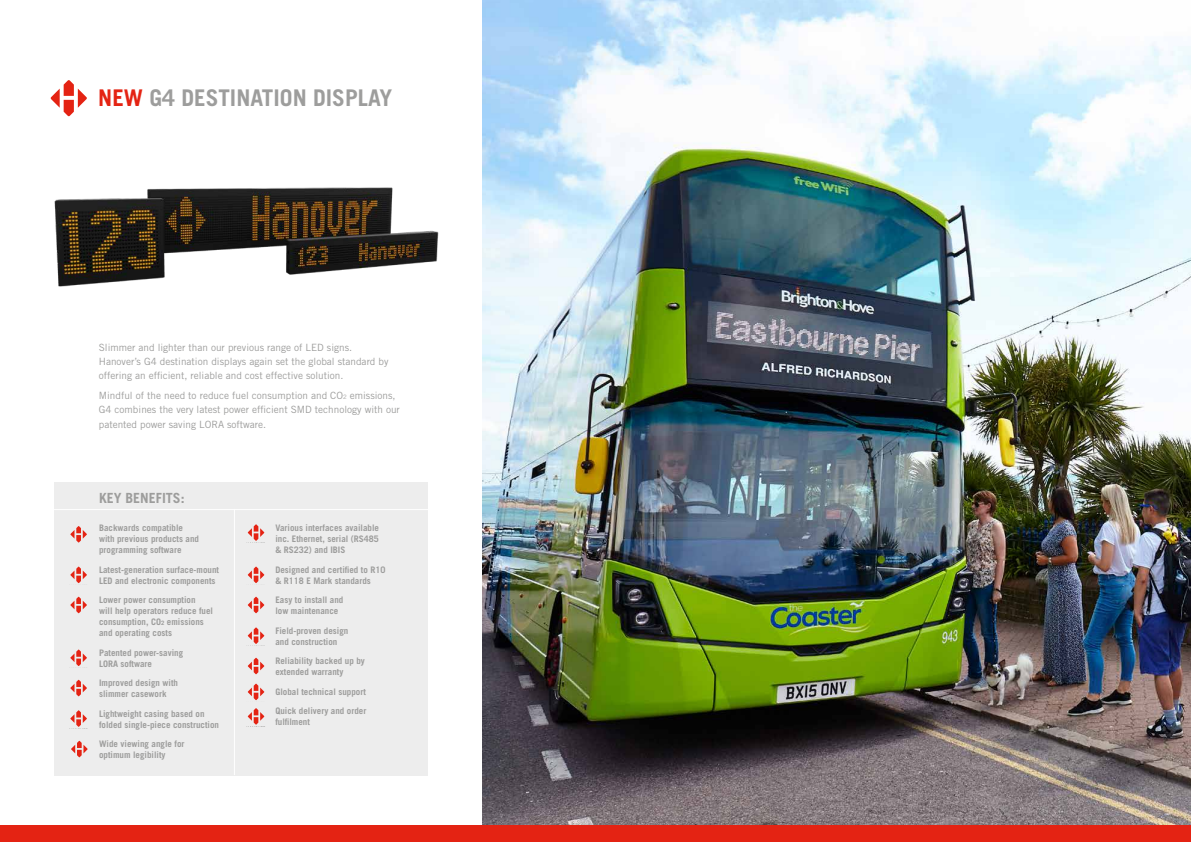
<style>
.page{position:relative;width:1191px;height:842px;background:#fff}
.page>*{position:absolute;margin:0;border:0;box-sizing:border-box;transform-origin:0 0}
.t1{font:700 23px "Trade Gothic";color:#9d9d9c}
.t2{font:700 14px "Trade Gothic";color:#9d9d9c}
.t3{font:10px/14px "Trade Gothic";color:#9d9d9c}
.t4{font:700 9px/11px "Trade Gothic";color:#9d9d9c}
.s1{color:#e42313}
.s2{font-size:6px}
</style>
<div class="page">
<img style="left:482px;top:0;width:709px;height:826px">
<img style="left:54px;top:187px;width:385px;height:100px">
<div style="left:54px;top:482px;width:373px;height:293px;background:#ededed"></div>
<hr style="left:52px;top:509px;width:379px;height:1px;background:#fff">
<svg style="left:70px;top:526px;width:17px;height:17px"></svg>
<svg style="left:70px;top:597px;width:17px;height:16px"></svg>
<svg style="left:70px;top:650px;width:17px;height:16px"></svg>
<svg style="left:70px;top:680px;width:17px;height:16px"></svg>
<svg style="left:70px;top:567px;width:17px;height:16px"></svg>
<svg style="left:70px;top:710px;width:17px;height:17px"></svg>
<svg style="left:248px;top:597px;width:16px;height:16px"></svg>
<svg style="left:248px;top:658px;width:16px;height:16px"></svg>
<svg style="left:248px;top:684px;width:16px;height:16px"></svg>
<hr style="left:234px;top:509px;width:1px;height:266px;background:#fff">
<svg style="left:51px;top:80px;width:36px;height:36px"></svg>
<svg style="left:248px;top:627px;width:16px;height:17px"></svg>
<svg style="left:71px;top:741px;width:17px;height:16px"></svg>
<svg style="left:248px;top:524px;width:16px;height:17px"></svg>
<svg style="left:248px;top:567px;width:16px;height:16px"></svg>
<svg style="left:248px;top:708px;width:16px;height:17px"></svg>
<div style="left:0;top:826px;width:1191px;height:16px;background:#e42313"></div>
<h1 class="t1" style="left:98px;top:84px;width:296px"><span class="s1">NEW</span> G4 DESTINATION DISPLAY</h1>
<p class="t3" style="left:99px;top:340px;width:291px">Slimmer and lighter than our previous range of LED signs.<br>Hanover’s G4 destination displays again set the global standard by offering an efficient, reliable and cost effective solution.</p>
<p class="t3" style="left:99px;top:388px;width:303px">Mindful of the need to reduce fuel consumption and CO<span class="s2">2</span> emissions,<br>G4 combines the very latest power efficient SMD technology with our</p>
<p class="t3" style="left:99px;top:417px;width:169px">patented power saving LORA software.</p>
<h2 class="t2" style="left:99px;top:489px;width:87px">KEY BENEFITS:</h2>
<p class="t4" style="left:99px;top:523px;width:101px">Backwards compatible with previous products and programming software</p>
<p class="t4" style="left:99px;top:564px;width:121px">Latest-generation surface-mount<br>LED and electronic components</p>
<p class="t4" style="left:99px;top:595px;width:116px">Lower power consumption<br>will help operators reduce fuel consumption, CO<span class="s2">2</span> emissions and operating costs</p>
<p class="t4" style="left:99px;top:647px;width:86px">Patented power-saving<br>LORA software</p>
<p class="t4" style="left:99px;top:678px;width:81px">Improved design with slimmer casework</p>
<p class="t4" style="left:99px;top:708px;width:122px">Lightweight casing based on folded single-piece construction</p>
<p class="t4" style="left:99px;top:739px;width:87px">Wide viewing angle for optimum legibility</p>
<p class="t4" style="left:275px;top:522px;width:105px;text-align:justify">Various interfaces available inc. Ethernet, serial (RS485 &amp; RS232) and IBIS</p>
<p class="t4" style="left:275px;top:564px;width:112px">Designed and certified to R10 &amp; R118 E Mark standards</p>
<p class="t4" style="left:275px;top:594px;width:70px">Easy to install and low maintenance</p>
<p class="t4" style="left:275px;top:625px;width:74px">Field-proven design and construction</p>
<p class="t4" style="left:275px;top:656px;width:91px">Reliability backed up by extended warranty</p>
<p class="t4" style="left:275px;top:682px;width:92px;line-height:19.5px">Global technical support<br>Quick delivery and order</p>
<p class="t4" style="left:275px;top:717px;width:36px">fulfilment</p>
</div>
